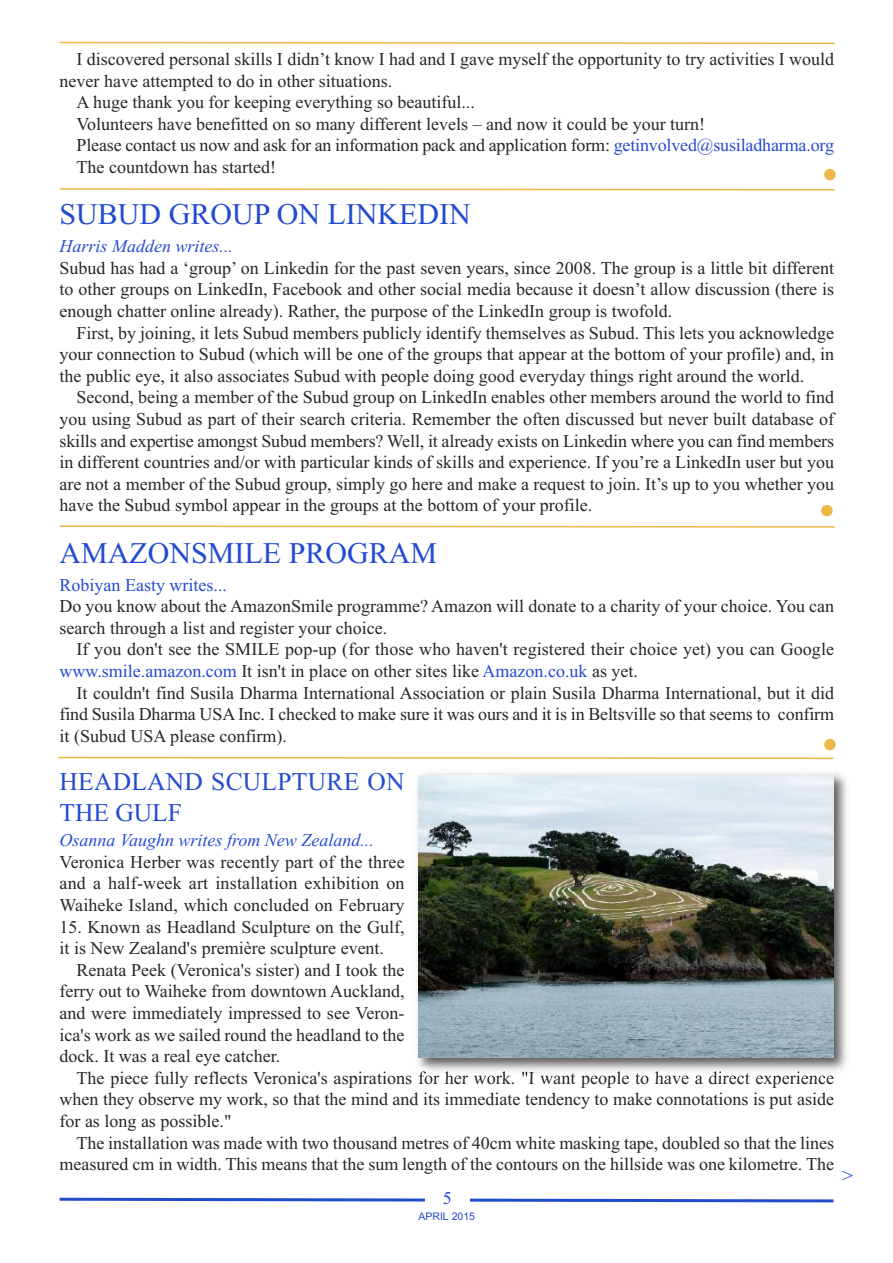
<style>
.page{position:relative;width:893px;height:1263px;background:#fff}
.page>*{position:absolute;margin:0;border:0;box-sizing:border-box;transform-origin:0 0}
.t1{font:italic 46.5px "Times New Roman";color:#ecb847}
.t2{font:30px "Times New Roman";color:#234bd1}
.t3{font:25.5px/30.6px "Times New Roman";letter-spacing:.01em;color:#234bd1}
.t4{font:19.5px "Times New Roman";color:#234bd1}
.t5{font:18px/21.6px "Times New Roman";color:#272627;text-align:justify}
.t6{font:italic 18px "Times New Roman";color:#234bd1}
.t7{font:18px "Times New Roman";color:#234bd1}
.t8{font:18px "Times New Roman";color:#224acc}
.t9{font:10.5px "Arial";color:#224acc}
.s1{color:#234bd1}
</style>
<div class="page">
<svg style="left:59px;top:1197px;width:775px;height:6px"></svg>
<svg style="left:59px;top:41px;width:776px;height:3px"></svg>
<div style="left:425px;top:1192px;width:44px;height:16px;background:#fff"></div>
<img style="left:417px;top:773px;width:430px;height:305px">
<img style="left:418px;top:775px;width:415px;height:282px">
<svg style="left:59px;top:188px;width:776px;height:3px"></svg>
<svg style="left:59px;top:525px;width:776px;height:3px"></svg>
<svg style="left:58px;top:756px;width:776px;height:4px"></svg>
<p class="t5" style="left:77px;top:48px;width:759px">I discovered personal skills I didn’t know I had and I gave myself the opportunity to try activities I would</p>
<p class="t5" style="left:60px;top:70px;width:334px">never have attempted to do in other situations.</p>
<p class="t5" style="left:77px;top:91px;width:400px">A huge thank you for keeping everything so beautiful...</p>
<p class="t5" style="left:77px;top:113px;width:630px">Volunteers have benefitted on so many different levels – and now it could be your turn!</p>
<p class="t5" style="left:77px;top:134px;width:759px">Please contact us now and ask for an information pack and application form: <span class="s1">getinvolved@susiladharma.org</span></p>
<p class="t5" style="left:77px;top:156px;width:201px">The countdown has started!</p>
<h2 class="t2" style="left:60px;top:197px;width:413px">SUBUD GROUP ON LINKEDIN</h2>
<p class="t6" style="left:60px;top:235px;width:175px">Harris Madden writes...</p>
<p class="t5" style="left:60px;top:257px;width:776px">Subud has had a ‘group’ on Linkedin for the past seven years, since 2008. The group is a little bit different to other groups on LinkedIn, Facebook and other social media because it doesn’t allow discussion (there is enough chatter online already). Rather, the purpose of the LinkedIn group is twofold.</p>
<p class="t5" style="left:60px;top:322px;width:776px;text-indent:17px">First, by joining, it lets Subud members publicly identify themselves as Subud. This lets you acknowledge your connection to Subud (which will be one of the groups that appear at the bottom of your profile) and, in the public eye, it also associates Subud with people doing good everyday things right around the world.</p>
<p class="t5" style="left:60px;top:386px;width:776px;text-indent:17px">Second, being a member of the Subud group on LinkedIn enables other members around the world to find you using Subud as part of their search criteria. Remember the often discussed but never built database of skills and expertise amongst Subud members? Well, it already exists on Linkedin where you can find members in different countries and/or with particular kinds of skills and experience. If you’re a LinkedIn user but you are not a member of the Subud group, simply go here and make a request to join. It’s up to you whether you have the Subud symbol appear in the groups at the bottom of your profile.</p>
<h2 class="t2" style="left:60px;top:535px;width:379px">AMAZONSMILE PROGRAM</h2>
<p class="t7" style="left:60px;top:574px;width:169px">Robiyan Easty writes...</p>
<p class="t5" style="left:60px;top:595px;width:776px">Do you know about the AmazonSmile programme? Amazon will donate to a charity of your choice. You can search through a list and register your choice.</p>
<p class="t5" style="left:60px;top:638px;width:776px;text-indent:17px">If you don't see the SMILE pop-up (for those who haven't registered their choice yet) you can Google <span class="s1">www.smile.amazon.com</span> It isn't in place on other sites like <span class="s1">Amazon.co.uk</span> as yet.</p>
<p class="t5" style="left:60px;top:682px;width:776px;text-indent:17px">It couldn't find Susila Dharma International Association or plain Susila Dharma International, but it did find Susila Dharma USA Inc. I checked to make sure it was ours and it is in Beltsville so that seems to confirm it (Subud USA please confirm).</p>
<h3 class="t3" style="left:60px;top:766px;width:347px">HEADLAND SCULPTURE ON<br>THE GULF</h3>
<p class="t6" style="left:60px;top:829px;width:316px">Osanna Vaughn writes from New Zealand...</p>
<p class="t5" style="left:60px;top:851px;width:347px">Veronica Herber was recently part of the three and a half-week art installation exhibition on Waiheke Island, which concluded on February</p>
<p class="t5" style="left:60px;top:916px;width:347px">15. Known as Headland Sculpture on the Gulf, it is New Zealand's première sculpture event.</p>
<p class="t5" style="left:59px;top:959px;width:347px;text-indent:17px">Renata Peek (Veronica's sister) and I took the ferry out to Waiheke from downtown Auckland, and were immediately impressed to see Veron&shy;ica's work as we sailed round the headland to the dock. It was a real eye catcher.</p>
<p class="t5" style="left:60px;top:1067px;width:776px;text-indent:17px">The piece fully reflects Veronica's aspirations for her work. "I want people to have a direct experience when they observe my work, so that the mind and its immediate tendency to make connotations is put aside for as long as possible."</p>
<p class="t5" style="left:60px;top:1132px;width:776px;text-align:right">The installation was made with two thousand metres of 40cm white masking tape, doubled so that the lines measured cm in width. This means that the sum length of the contours on the hillside was one kilometre. The</p>
<p class="t9" style="left:418px;top:1210px;width:58px">APRIL 2015</p>
<h1 class="t1" style="left:822px;top:146px;width:18px">•</h1>
<h1 class="t1" style="left:819px;top:482px;width:18px">•</h1>
<h1 class="t1" style="left:822px;top:717px;width:18px">•</h1>
<p class="t4" style="left:842px;top:1163px;width:12px">&gt;</p>
<p class="t8" style="left:443px;top:1188px;width:10px">5</p>
</div>
